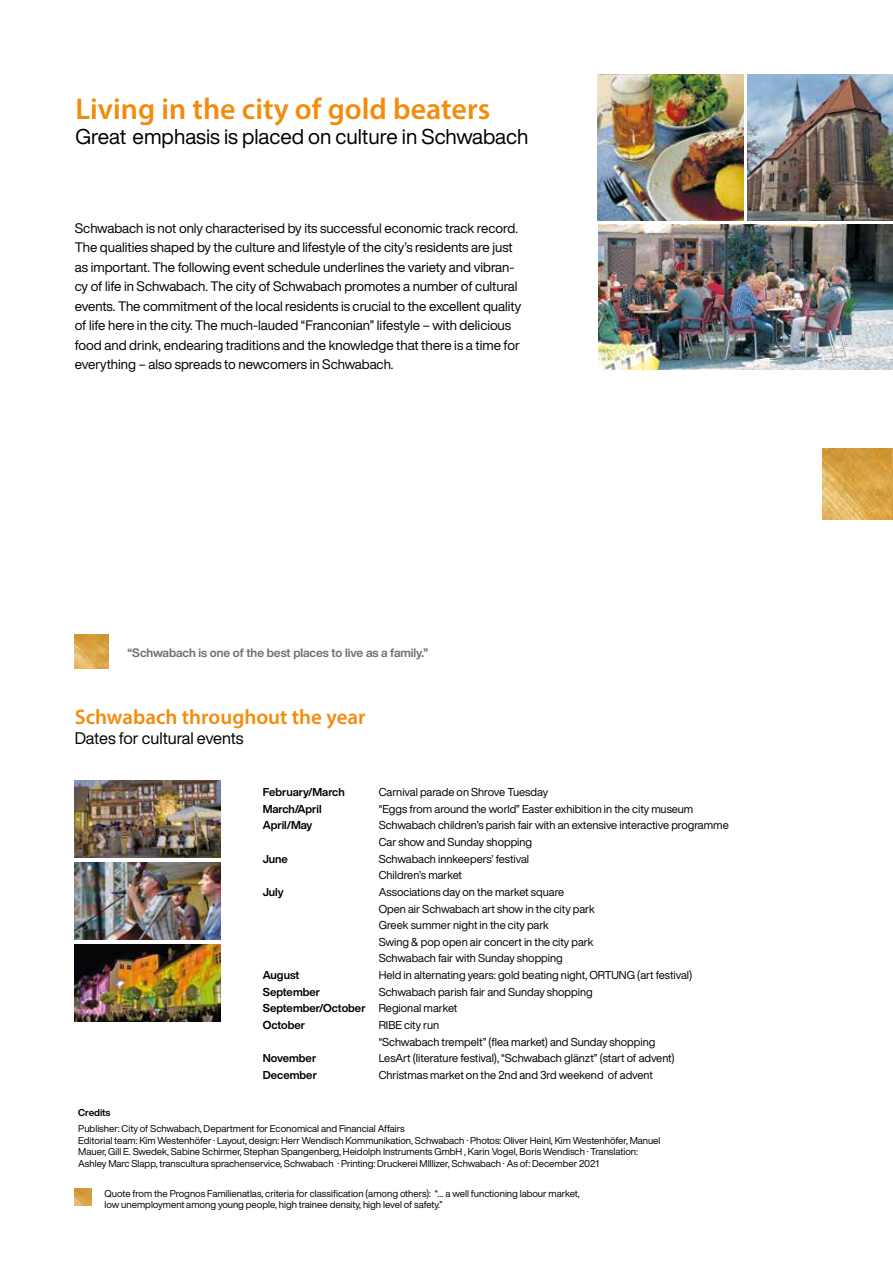
<style>
.page{position:relative;width:893px;height:1263px;background:#fff}
.page>*{position:absolute;margin:0;border:0;box-sizing:border-box;transform-origin:0 0}
.t1{font:600 30px "Myriad Pro";color:#f28c0d}
.t2{font:21px "Helvetica Now Display";color:#000}
.t3{font:600 21px "Myriad Pro";color:#f28c0d}
.t4{font:16.5px "Helvetica Now Display";letter-spacing:-.005em;color:#000}
.t5{font:13.5px/19.5px "Helvetica Now Display";color:#000}
.t6{font:700 12px "Helvetica Now Display";color:#706f6f}
.t7{font:11.25px/16.6px "Helvetica Now Display";color:#000}
.t8{font:700 11.25px "Helvetica Now Display";color:#000}
.t9{font:9.75px/11.7px "Helvetica Now Display";color:#000}
.t10{font:700 9.75px "Helvetica Now Display";color:#000}
.s1{font-weight:700}
</style>
<div class="page">
<img style="left:597px;top:74px;width:146px;height:146px">
<img style="left:747px;top:75px;width:146px;height:145px">
<img style="left:598px;top:224px;width:295px;height:146px">
<img style="left:75px;top:781px;width:145px;height:77px">
<img style="left:75px;top:863px;width:145px;height:76px">
<img style="left:75px;top:945px;width:145px;height:76px">
<img style="left:822px;top:449px;width:70px;height:70px">
<img style="left:892px;top:449px;width:1px;height:70px">
<img style="left:75px;top:635px;width:34px;height:34px">
<img style="left:75px;top:1188px;width:17px;height:17px">
<h1 class="t1" style="left:75px;top:90px;width:416px">Living in the city of gold beaters</h1>
<h2 class="t2" style="left:75px;top:122px;width:454px">Great emphasis is placed on culture in Schwabach</h2>
<p class="t5" style="left:75px;top:218px;width:448px">Schwabach is not only characterised by its successful economic track record.<br>The qualities shaped by the culture and lifestyle of the city’s residents are just as important. The following event schedule underlines the variety and vibran&shy;cy of life in Schwabach. The city of Schwabach promotes a number of cultural events. The commitment of the local residents is crucial to the excellent quality of life here in the city. The much-lauded “Franconian” lifestyle – with delicious food and drink, endearing traditions and the knowledge that there is a time for everything – also spreads to newcomers in Schwabach.</p>
<p class="t6" style="left:128px;top:645px;width:302px">“Schwabach is one of the best places to live as a family.”</p>
<h2 class="t3" style="left:75px;top:704px;width:292px">Schwabach throughout the year</h2>
<h3 class="t4" style="left:75px;top:727px;width:170px">Dates for cultural events</h3>
<p class="t8" style="left:263px;top:784px;width:84px">February/March</p>
<p class="t7" style="left:379px;top:783px;width:171px">Carnival parade on Shrove Tuesday</p>
<p class="t8" style="left:263px;top:801px;width:60px">March/April</p>
<p class="t7" style="left:379px;top:800px;width:316px">“Eggs from around the world” Easter exhibition in the city museum</p>
<p class="t8" style="left:263px;top:817px;width:51px">April/May</p>
<p class="t7" style="left:379px;top:817px;width:352px">Schwabach children’s parish fair with an extensive interactive programme<br>Car show and Sunday shopping</p>
<p class="t8" style="left:263px;top:851px;width:27px">June</p>
<p class="t7" style="left:379px;top:850px;width:152px">Schwabach innkeepers’ festival<br>Children’s market</p>
<p class="t8" style="left:263px;top:884px;width:22px">July</p>
<p class="t7" style="left:379px;top:883px;width:218px">Associations day on the market square<br>Open air Schwabach art show in the city park Greek summer night in the city park<br>Swing &amp; pop open air concert in the city park Schwabach fair with Sunday shopping</p>
<p class="t8" style="left:263px;top:967px;width:38px">August</p>
<p class="t7" style="left:379px;top:967px;width:315px">Held in alternating years: gold beating night, ORTUNG (art festival)</p>
<p class="t8" style="left:263px;top:984px;width:59px">September</p>
<p class="t7" style="left:263px;top:983px;width:332px;text-indent:116px">Schwabach parish fair and Sunday shopping<br><span class="s1">September/October</span> Regional market<br><span class="s1">October</span></p>
<p class="t7" style="left:379px;top:1017px;width:278px">RIBE city run<br>“Schwabach trempelt” (flea market) and Sunday shopping</p>
<p class="t8" style="left:263px;top:1050px;width:55px">November</p>
<p class="t7" style="left:379px;top:1050px;width:297px">LesArt (literature festival), “Schwabach glänzt” (start of advent)</p>
<p class="t8" style="left:263px;top:1067px;width:56px">December</p>
<p class="t7" style="left:379px;top:1067px;width:276px">Christmas market on the 2nd and 3rd weekend of advent</p>
<p class="t10" style="left:78px;top:1106px;width:34px">Credits</p>
<p class="t9" style="left:78px;top:1122px;width:584px">Publisher: City of Schwabach, Department for Economical and Financial Affairs<br>Editorial team: Kim Westenhöfer · Layout, design: Herr Wendisch Kommunikation, Schwabach · Photos: Oliver Heinl, Kim Westenhöfer, Manuel Mauer, Gill E. Swedek, Sabine Schirmer, Stephan Spangenberg, Heidolph Instruments GmbH , Karin Vogel, Boris Wendisch · Translation:<br>Ashley Marc Slapp, transcultura sprachenservice, Schwabach · Printing: Druckerei MIllizer, Schwabach · As of: December 2021</p>
<p class="t9" style="left:105px;top:1187px;width:477px">Quote from the Prognos Familienatlas, criteria for classification (among others): “… a well functioning labour market, low unemployment among young people, high trainee density, high level of safety.”</p>
</div>
